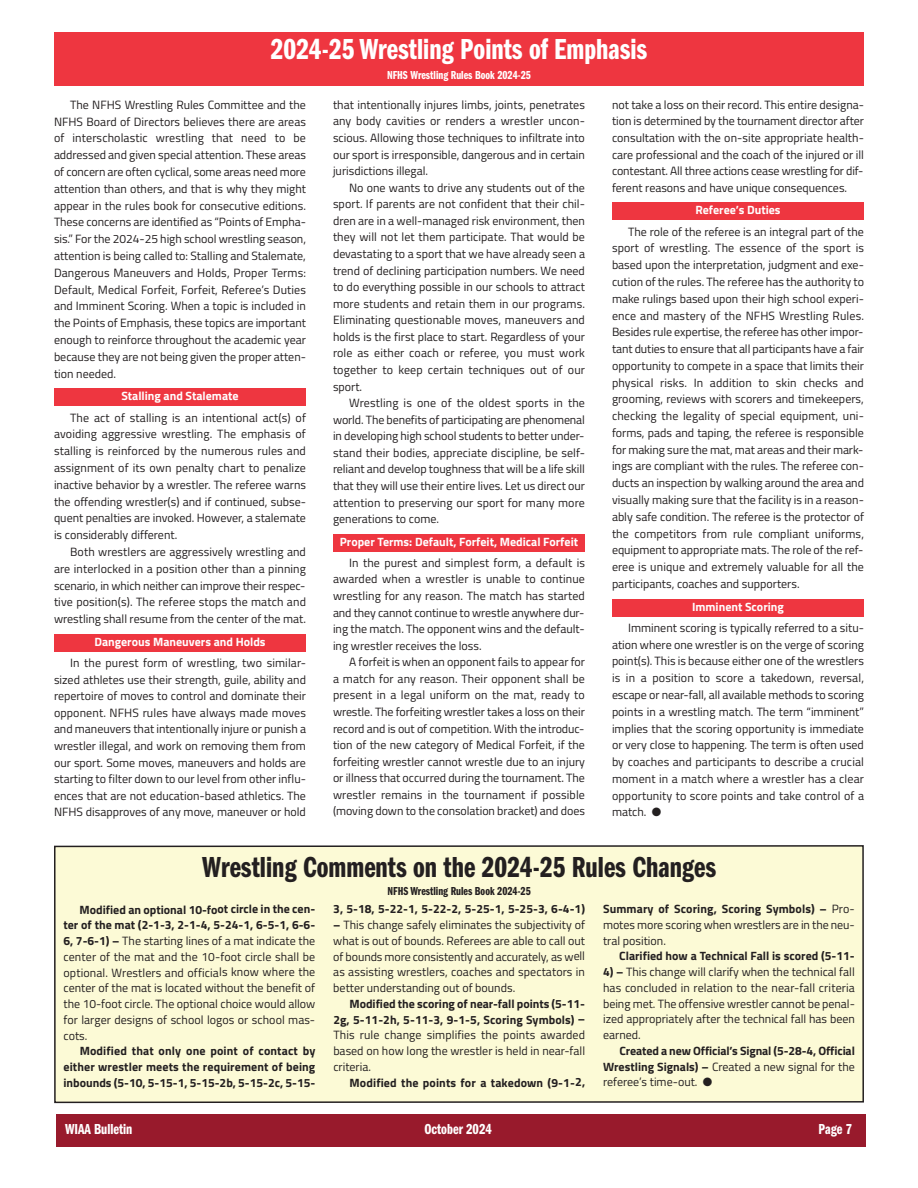
<style>
.page{position:relative;width:918px;height:1188px;background:#fff}
.page>*{position:absolute;margin:0;border:0;box-sizing:border-box;transform-origin:0 0}
.t1{font:30px "Franklin Gothic Demi Cmpr";color:#231f20}
.t2{font:30px "Franklin Gothic Demi Cmpr";color:#fff}
.t3{font:15px "Franklin Gothic Demi Cmpr";color:#fff}
.t4{font:12px/16.8px "Titillium";color:#231f20;text-align:justify}
.t5{font:700 12px/15.8px "Titillium";color:#231f20;text-align:justify}
.t6{font:700 12px "Titillium";color:#fff}
.t7{font:12px "Franklin Gothic Demi Cmpr";color:#fff}
.t8{font:12px "Franklin Gothic Demi Cmpr";color:#231f20}
.s1{font-weight:700}
.s2{font-weight:400}
</style>
<div class="page">
<div style="left:56px;top:1114px;width:810px;height:33px;background:#981a2c"></div>
<div style="left:54px;top:32px;width:810px;height:54px;background:#ee3640"></div>
<div style="left:54px;top:388px;width:252px;height:18px;background:#ee3640"></div>
<div style="left:54px;top:634px;width:252px;height:18px;background:#ee3640"></div>
<div style="left:333px;top:534px;width:252px;height:18px;background:#ee3640"></div>
<div style="left:612px;top:202px;width:252px;height:18px;background:#ee3640"></div>
<div style="left:612px;top:599px;width:252px;height:18px;background:#ee3640"></div>
<div style="left:54px;top:845px;width:810px;height:259px;background:#fcfad6"></div>
<h1 class="t2" style="left:271px;top:39px;width:378px">2024-25 Wrestling Points of Emphasis</h1>
<p class="t7" style="left:387px;top:71px;width:145px">NFHS Wrestling Rules Book 2024-25</p>
<p class="t4" style="left:54px;top:97px;width:254px;text-indent:16px">The NFHS Wrestling Rules Committee and the NFHS Board of Directors believes there are areas of interscholastic wrestling that need to be addressed and given special attention. These areas of concern are often cyclical, some areas need more attention than others, and that is why they might appear in the rules book for consecutive editions.<br>These concerns are identified as “Points of Empha&shy;sis.” For the 2024-25 high school wrestling season, attention is being called to: Stalling and Stalemate, Dangerous Maneuvers and Holds, Proper Terms:<br>Default, Medical Forfeit, Forfeit, Referee’s Duties and Imminent Scoring. When a topic is included in the Points of Emphasis, these topics are important enough to reinforce throughout the academic year because they are not being given the proper atten&shy;tion needed.</p>
<p class="t6" style="left:121px;top:392px;width:119px">Stalling and Stalemate</p>
<p class="t4" style="left:54px;top:410px;width:254px;text-indent:16px">The act of stalling is an intentional act(s) of avoiding aggressive wrestling. The emphasis of stalling is reinforced by the numerous rules and assignment of its own penalty chart to penalize inactive behavior by a wrestler. The referee warns the offending wrestler(s) and if continued, subse&shy;quent penalties are invoked. However, a stalemate is considerably different.</p>
<p class="t4" style="left:54px;top:545px;width:254px;text-indent:16px">Both wrestlers are aggressively wrestling and are interlocked in a position other than a pinning scenario, in which neither can improve their respec&shy;tive position(s). The referee stops the match and wrestling shall resume from the center of the mat.</p>
<p class="t6" style="left:94px;top:638px;width:173px">Dangerous Maneuvers and Holds</p>
<p class="t4" style="left:54px;top:656px;width:254px;text-indent:16px">In the purest form of wrestling, two similar&shy;sized athletes use their strength, guile, ability and repertoire of moves to control and dominate their opponent. NFHS rules have always made moves and maneuvers that intentionally injure or punish a wrestler illegal, and work on removing them from our sport. Some moves, maneuvers and holds are starting to filter down to our level from other influ&shy;ences that are not education-based athletics. The NFHS disapproves of any move, maneuver or hold</p>
<p class="t4" style="left:612px;top:98px;width:254px">not take a loss on their record. This entire designa&shy;tion is determined by the tournament director after consultation with the on-site appropriate health&shy;care professional and the coach of the injured or ill contestant. All three actions cease wrestling for dif&shy;ferent reasons and have unique consequences.</p>
<p class="t6" style="left:695px;top:206px;width:87px">Referee’s Duties</p>
<p class="t4" style="left:612px;top:224px;width:254px;text-indent:16px">The role of the referee is an integral part of the sport of wrestling. The essence of the sport is based upon the interpretation, judgment and exe&shy;cution of the rules. The referee has the authority to make rulings based upon their high school experi&shy;ence and mastery of the NFHS Wrestling Rules.<br>Besides rule expertise, the referee has other impor&shy;tant duties to ensure that all participants have a fair opportunity to compete in a space that limits their physical risks. In addition to skin checks and grooming, reviews with scorers and timekeepers, checking the legality of special equipment, uni&shy;forms, pads and taping, the referee is responsible for making sure the mat, mat areas and their mark&shy;ings are compliant with the rules. The referee con&shy;ducts an inspection by walking around the area and visually making sure that the facility is in a reason&shy;ably safe condition. The referee is the protector of the competitors from rule compliant uniforms, equipment to appropriate mats. The role of the ref&shy;eree is unique and extremely valuable for all the participants, coaches and supporters.</p>
<p class="t6" style="left:692px;top:602px;width:93px">Imminent Scoring</p>
<p class="t4" style="left:612px;top:621px;width:254px;text-indent:16px">Imminent scoring is typically referred to a situ&shy;ation where one wrestler is on the verge of scoring point(s). This is because either one of the wrestlers is in a position to score a takedown, reversal, escape or near-fall, all available methods to scoring points in a wrestling match. The term “imminent” implies that the scoring opportunity is immediate or very close to happening. The term is often used by coaches and participants to describe a crucial moment in a match where a wrestler has a clear opportunity to score points and take control of a match. ●</p>
<h1 class="t1" style="left:202px;top:857px;width:516px">Wrestling Comments on the 2024-25 Rules Changes</h1>
<p class="t8" style="left:388px;top:887px;width:145px">NFHS Wrestling Rules Book 2024-25</p>
<p class="t4" style="left:63px;top:903px;width:253px;line-height:15.8px;text-indent:16px"><span class="s1">Modified an optional 10-foot circle in the cen&shy;ter of the mat (2-1-3, 2-1-4, 5-24-1, 6-5-1, 6-6- 6, 7-6-1) –</span> The starting lines of a mat indicate the center of the mat and the 10-foot circle shall be optional. Wrestlers and officials know where the center of the mat is located without the benefit of the 10-foot circle. The optional choice would allow for larger designs of school logos or school mas&shy;cots.</p>
<p class="t5" style="left:64px;top:1045px;width:253px;text-indent:16px">Modified that only one point of contact by either wrestler meets the requirement of being inbounds (5-10, 5-15-1, 5-15-2b, 5-15-2c, 5-15-</p>
<p class="t4" style="left:333px;top:98px;width:254px">that intentionally injures limbs, joints, penetrates any body cavities or renders a wrestler uncon&shy;scious. Allowing those techniques to infiltrate into our sport is irresponsible, dangerous and in certain jurisdictions illegal.</p>
<p class="t4" style="left:333px;top:181px;width:254px;text-indent:16px">No one wants to drive any students out of the sport. If parents are not confident that their chil&shy;dren are in a well-managed risk environment, then they will not let them participate. That would be devastating to a sport that we have already seen a trend of declining participation numbers. We need to do everything possible in our schools to attract more students and retain them in our programs.<br>Eliminating questionable moves, maneuvers and holds is the first place to start. Regardless of your role as either coach or referee, you must work together to keep certain techniques out of our sport.</p>
<p class="t4" style="left:333px;top:396px;width:254px;text-indent:16px">Wrestling is one of the oldest sports in the world. The benefits of participating are phenomenal in developing high school students to better under&shy;stand their bodies, appreciate discipline, be self&shy;reliant and develop toughness that will be a life skill that they will use their entire lives. Let us direct our attention to preserving our sport for many more generations to come.</p>
<p class="t6" style="left:340px;top:537px;width:240px">Proper Terms: Default, Forfeit, Medical Forfeit</p>
<p class="t4" style="left:333px;top:556px;width:254px;text-indent:16px">In the purest and simplest form, a default is awarded when a wrestler is unable to continue wrestling for any reason. The match has started and they cannot continue to wrestle anywhere dur&shy;ing the match. The opponent wins and the default&shy;ing wrestler receives the loss.</p>
<p class="t4" style="left:333px;top:655px;width:254px;text-indent:16px">A forfeit is when an opponent fails to appear for a match for any reason. Their opponent shall be present in a legal uniform on the mat, ready to wrestle. The forfeiting wrestler takes a loss on their record and is out of competition. With the introduc&shy;tion of the new category of Medical Forfeit, if the forfeiting wrestler cannot wrestle due to an injury or illness that occurred during the tournament. The wrestler remains in the tournament if possible (moving down to the consolation bracket) and does</p>
<p class="t4" style="left:603px;top:902px;width:253px;line-height:15.8px"><span class="s1">Summary of Scoring, Scoring Symbols) –</span> Pro&shy;motes more scoring when wrestlers are in the neu&shy;tral position.</p>
<p class="t5" style="left:619px;top:950px;width:237px">Clarified how a Technical Fall is scored (5-11-</p>
<p class="t4" style="left:603px;top:965px;width:253px;line-height:15.8px"><span class="s1">4) –</span> This change will clarify when the technical fall has concluded in relation to the near-fall criteria being met. The offensive wrestler cannot be penal&shy;ized appropriately after the technical fall has been earned.</p>
<p class="t5" style="left:603px;top:1044px;width:253px;text-indent:16px">Created a new Official’s Signal (5-28-4, Official Wrestling Signals) – <span class="s2">Created a new signal for the referee’s time-out.</span> ●</p>
<p class="t5" style="left:333px;top:903px;width:253px">3, 5-18, 5-22-1, 5-22-2, 5-25-1, 5-25-3, 6-4-1)</p>
<p class="t4" style="left:333px;top:918px;width:253px;line-height:15.8px"><span class="s1">–</span> This change safely eliminates the subjectivity of what is out of bounds. Referees are able to call out of bounds more consistently and accurately, as well as assisting wrestlers, coaches and spectators in better understanding out of bounds.</p>
<p class="t5" style="left:333px;top:997px;width:253px;text-align:right">Modified the scoring of near-fall points (5-11-<br>2g, 5-11-2h, 5-11-3, 9-1-5, Scoring Symbols) –</p>
<p class="t4" style="left:333px;top:1029px;width:253px;line-height:15.8px">This rule change simplifies the points awarded based on how long the wrestler is held in near-fall criteria.</p>
<p class="t5" style="left:350px;top:1076px;width:237px">Modified the points for a takedown (9-1-2,</p>
<p class="t3" style="left:65px;top:1124px;width:69px">WIAA Bulletin</p>
<p class="t3" style="left:424px;top:1124px;width:69px">October 2024</p>
<p class="t3" style="left:819px;top:1124px;width:35px">Page 7</p>
</div>
